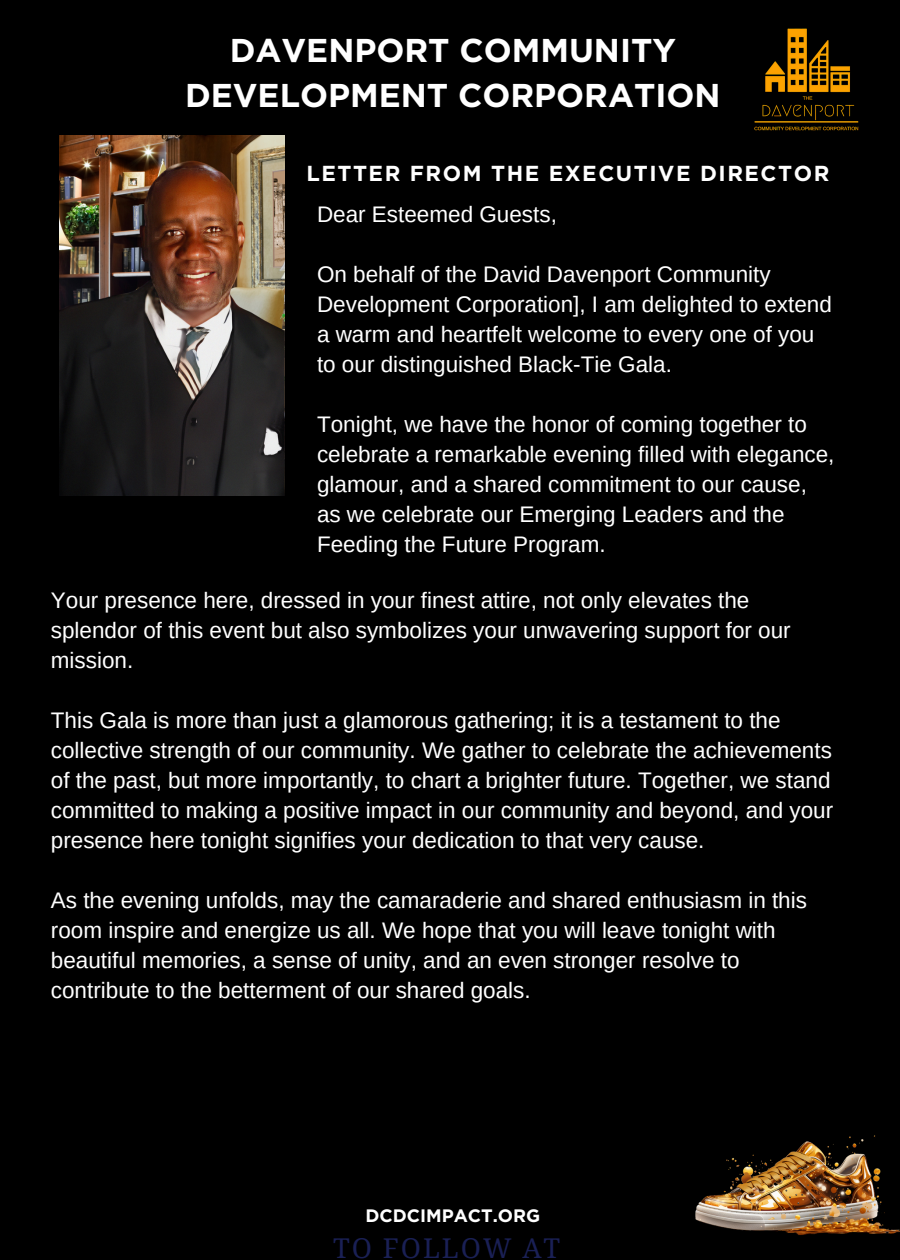
<style>
.page{position:relative;width:900px;height:1260px;background:#000}
.page>*{position:absolute;margin:0;border:0;box-sizing:border-box;transform-origin:0 0}
.t1{font:700 33px/45px "Gotham";color:#fff;text-align:center}
.t2{font:27.25px "Droid Serif";letter-spacing:.07em;color:#1a2055}
.t3{font:22.5px/30px "Arimo";color:#fff}
.t4{font:700 21.75px "Gotham";letter-spacing:.07em;color:#fff}
.t5{font:700 18px "Gotham";color:#fff}
</style>
<div class="page">
<img style="left:60px;top:136px;width:225px;height:360px">
<img style="left:695px;top:1135px;width:205px;height:100px">
<img style="left:754px;top:28px;width:105px;height:103px">
<p class="t1" style="left:185px;top:27px;width:537px">DAVENPORT COMMUNITY<br>DEVELOPMENT CORPORATION</p>
<p class="t4" style="left:306px;top:160px;width:524px">LETTER FROM THE EXECUTIVE DIRECTOR</p>
<p class="t3" style="left:317px;top:199px;width:241px">Dear Esteemed Guests,</p>
<p class="t3" style="left:317px;top:259px;width:516px">On behalf of the David Davenport Community Development Corporation], I am delighted to extend a warm and heartfelt welcome to every one of you to our distinguished Black-Tie Gala.</p>
<p class="t3" style="left:317px;top:409px;width:519px">Tonight, we have the honor of coming together to celebrate a remarkable evening filled with elegance, glamour, and a shared commitment to our cause, as we celebrate our Emerging Leaders and the Feeding the Future Program.</p>
<p class="t3" style="left:51px;top:585px;width:741px">Your presence here, dressed in your finest attire, not only elevates the splendor of this event but also symbolizes your unwavering support for our mission.</p>
<p class="t3" style="left:51px;top:705px;width:784px">This Gala is more than just a glamorous gathering; it is a testament to the collective strength of our community. We gather to celebrate the achievements of the past, but more importantly, to chart a brighter future. Together, we stand committed to making a positive impact in our community and beyond, and your presence here tonight signifies your dedication to that very cause.</p>
<p class="t3" style="left:51px;top:885px;width:758px">As the evening unfolds, may the camaraderie and shared enthusiasm in this room inspire and energize us all. We hope that you will leave tonight with beautiful memories, a sense of unity, and an even stronger resolve to contribute to the betterment of our shared goals.</p>
<p class="t5" style="left:365px;top:1204px;width:176px">DCDCIMPACT.ORG</p>
<p class="t2" style="left:333px;top:1233px;width:229px">TO FOLLOW AT</p>
</div>
